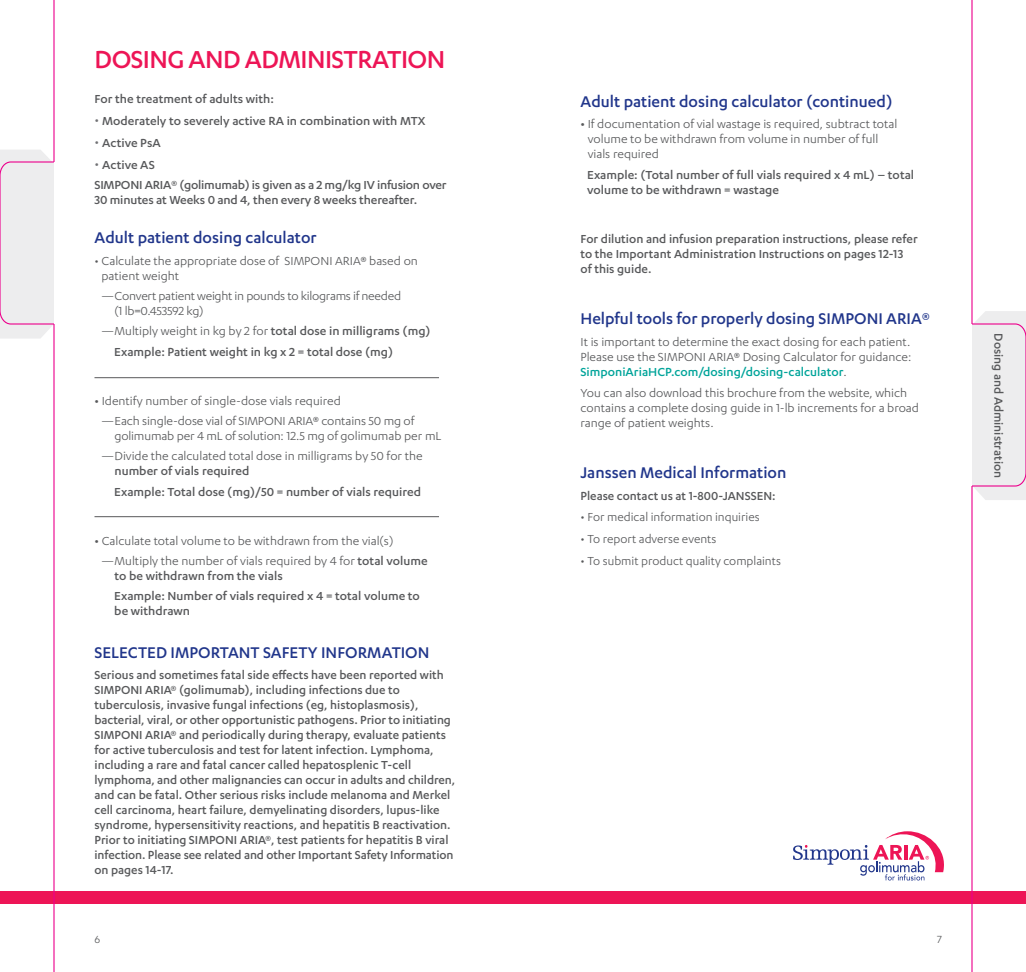
<style>
.page{position:relative;width:1026px;height:972px;background:#fff}
.page>*{position:absolute;margin:0;border:0;box-sizing:border-box;transform-origin:0 0}
.t1{font:500 28.5px "Karbon";letter-spacing:-.02em;color:#ed1556}
.t2{font:500 18px "Karbon";color:#21368b}
.t3{font:500 13.5px/15px "Karbon";color:#58595b}
.t4{font:13.5px/15px "Karbon";color:#58595b}
.t5{font:13.5px/15px "Karbon";letter-spacing:-.02em;color:#58595b}
.t6{font:12px "Karbon";color:#58595b}
.s1{font-weight:400;font-size:15px;color:#717275}
.s2{font-weight:400}
.s3{font-weight:500}
.s4{font-weight:500;color:#00a49a}
</style>
<div class="page">
<div style="left:0;top:892px;width:513px;height:12px;background:#ed1556"></div>
<hr style="left:94px;top:377px;width:345px;height:1px;background:#58595b">
<hr style="left:94px;top:516px;width:345px;height:1px;background:#58595b">
<hr style="left:53px;top:324px;width:2px;height:648px;background:#ec008c">
<hr style="left:53px;top:0;width:2px;height:162px;background:#ec008c">
<svg style="left:0;top:150px;width:55px;height:189px;background:#ede8ec"></svg>
<div style="left:513px;top:892px;width:513px;height:12px;background:#ed1556"></div>
<svg style="left:793px;top:831px;width:151px;height:50px"></svg>
<hr style="left:971px;top:486px;width:2px;height:486px;background:#ec008c">
<hr style="left:971px;top:0;width:2px;height:324px;background:#ec008c">
<svg style="left:971px;top:311px;width:55px;height:189px;background:#ede8ec"></svg>
<h1 class="t1" style="left:94px;top:43px;width:352px">DOSING AND ADMINISTRATION</h1>
<p class="t3" style="left:94px;top:91px;width:181px">F or the treatment of adults with:</p>
<p class="t3" style="left:94px;top:113px;width:333px"><span class="s1">•</span> Moderately to severely active RA in combination with MTX</p>
<p class="t3" style="left:94px;top:135px;width:68px"><span class="s1">•</span> Active PsA</p>
<p class="t3" style="left:94px;top:154px;width:354px;line-height:20.4px"><span class="s1">•</span> Active AS<br>SIMPONI ARIA<span class="s2">®</span> (golimumab) is given as a 2 mg/kg IV infusion over</p>
<p class="t3" style="left:95px;top:192px;width:324px">30 minutes at Weeks 0 and 4, then every 8 weeks thereafter.</p>
<h2 class="t2" style="left:94px;top:227px;width:224px">Adult patient dosing calculator</h2>
<p class="t4" style="left:102px;top:253px;width:318px;text-indent:-7px">• Calculate the appropriate dose of SIMPONI ARIA® based on patient weight</p>
<p class="t5" style="left:115px;top:288px;width:288px;text-indent:-13px">— Convert patient weight in pounds to kilograms if needed (1 lb=0.453592 kg)</p>
<p class="t3" style="left:114px;top:321px;width:318px;line-height:20.4px;text-indent:-13px"><span class="s2">—Multiply weight in kg by 2 for</span> total dose in milligrams (mg)<br>Example: Patient weight in kg x 2 = total dose (mg)</p>
<p class="t4" style="left:95px;top:393px;width:248px"><span class="s3">•</span> Identify number of single-dose vials required</p>
<p class="t4" style="left:114px;top:413px;width:328px;text-indent:-13px">— Each single-dose vial of SIMPONI ARIA® contains 50 mg of golimumab per 4 mL of solution: 12.5 mg of golimumab per mL</p>
<p class="t4" style="left:101px;top:448px;width:323px">— Divide the calculated total dose in milligrams by 50 for the</p>
<p class="t3" style="left:114px;top:461px;width:308px;line-height:20.4px">number of vials required<br>Example: Total dose (mg)/50 = number of vials required</p>
<p class="t4" style="left:95px;top:533px;width:300px"><span class="s3">•</span> Calculate total volume to be withdrawn from the vial(s)</p>
<p class="t4" style="left:114px;top:553px;width:315px;text-indent:-13px">— Multiply the number of vials required by 4 for <span class="s3">total volume to be withdrawn from the vials</span></p>
<p class="t3" style="left:114px;top:588px;width:307px">Example: Number of vials required x 4 = total volume to be withdrawn</p>
<h2 class="t2" style="left:94px;top:642px;width:336px">SELECTED IMPORTANT SAFETY INFORMATION</h2>
<p class="t3" style="left:94px;top:667px;width:362px">Serious and sometimes fatal side effects have been reported with SIMPONI ARIA<span class="s2">®</span> (golimumab), including infections due to tuberculosis, invasive fungal infections (eg, histoplasmosis), bacterial, viral, or other opportunistic pathogens. Prior to initiating SIMPONI ARIA<span class="s2">®</span> and periodically during therapy, evaluate patients for active tuberculosis and test for latent infection. Lymphoma, including a rare and fatal cancer called hepatosplenic T-cell lymphoma, and other malignancies can occur in adults and children, and can be fatal. Other serious risks include melanoma and Merkel cell carcinoma, heart failure, demyelinating disorders, lupus-like syndrome, hypersensitivity reactions, and hepatitis B reactivation.<br>Prior to initiating SIMPONI ARIA<span class="s2">®</span>, test patients for hepatitis B viral infection. Please see related and other Important Safety Information on pages 14-17.</p>
<p class="t6" style="left:94px;top:933px;width:7px">6</p>
<h2 class="t2" style="left:580px;top:91px;width:314px">Adult patient dosing calculator (continued)</h2>
<p class="t4" style="left:588px;top:117px;width:311px;text-indent:-7px"><span class="s3">•</span> If documentation of vial wastage is required, subtract total volume to be withdrawn from volume in number of full vials required</p>
<p class="t3" style="left:587px;top:167px;width:328px">Example: (Total number of full vials required x 4 mL) – total volume to be withdrawn = wastage</p>
<p class="t3" style="left:580px;top:231px;width:339px">For dilution and infusion preparation instructions, please refer to the Important Administration Instructions on pages 12-13 of this guide.</p>
<h2 class="t2" style="left:580px;top:308px;width:351px">Helpful tools for properly dosing SIMPONI ARIA<span class="s2">®</span></h2>
<p class="t4" style="left:580px;top:334px;width:332px;text-align:justify">It is important to determine the exact dosing for each patient.<br>Please use the SIMPONI ARIA® Dosing Calculator for guidance:<br><span class="s4">SimponiAriaHCP.com/dosing/dosing-calculator</span>.</p>
<p class="t4" style="left:580px;top:385px;width:340px">You can also download this brochure from the website, which contains a complete dosing guide in 1-lb increments for a broad range of patient weights.</p>
<h2 class="t2" style="left:580px;top:462px;width:207px">Janssen Medical Information</h2>
<p class="t3" style="left:580px;top:488px;width:197px">Please contact us at 1-800-JANSSEN:</p>
<p class="t4" style="left:580px;top:509px;width:181px">• For medical information inquiries</p>
<p class="t4" style="left:580px;top:531px;width:137px">• To report adverse events</p>
<p class="t4" style="left:580px;top:553px;width:202px">• To submit product quality complaints</p>
<p class="t3" style="left:1006px;top:333px;width:146px;rotate:90deg">Dosing and Administration</p>
<p class="t6" style="left:937px;top:933px;width:6px">7</p>
</div>
